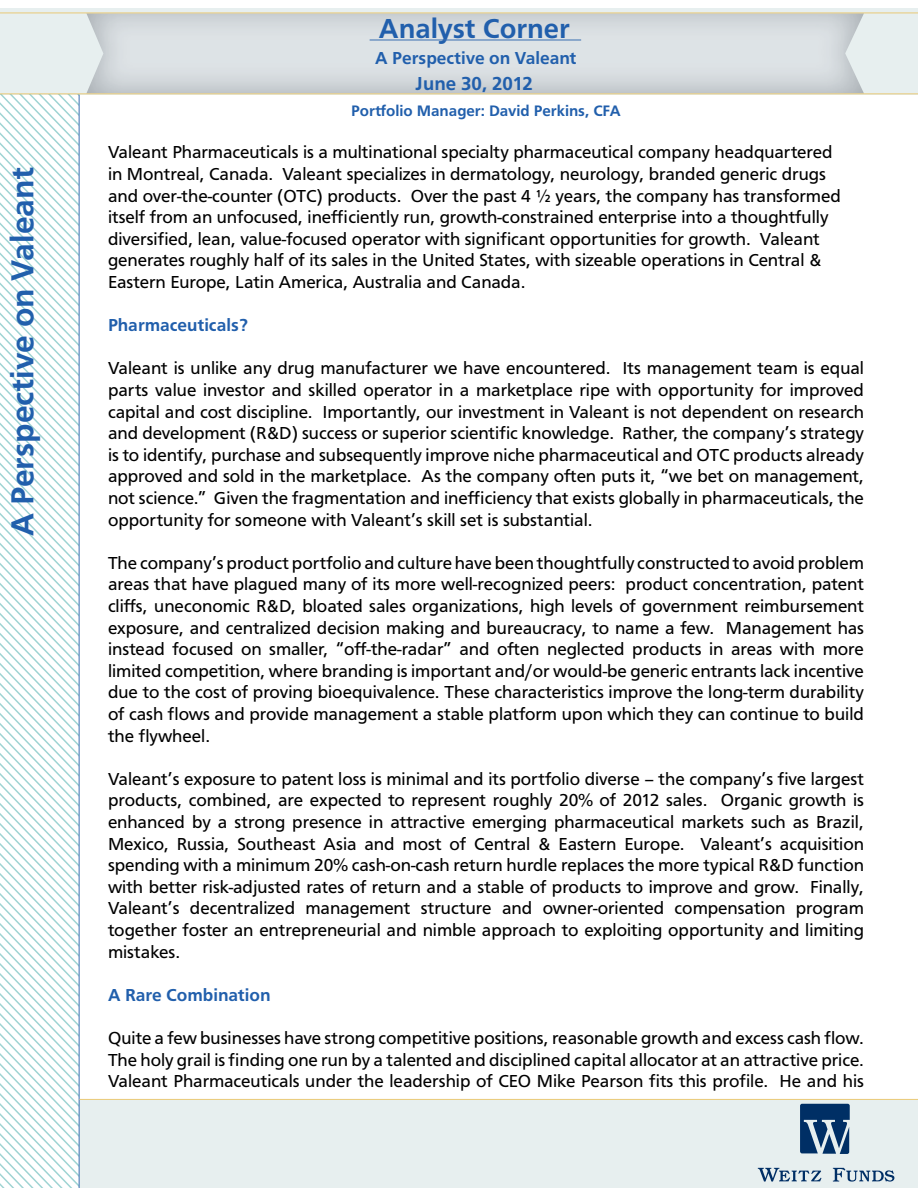
<style>
.page{position:relative;width:918px;height:1188px;background:#fff}
.page>*{position:absolute;margin:0;border:0;box-sizing:border-box;transform-origin:0 0}
.t1{font:700 33px "Carto Gothic Std";color:#215fac}
.t2{font:700 28.5px "Carto Gothic Std";color:#215fac}
.t3{font:700 19.5px "Carto Gothic Std";color:#215fac}
.t4{font:18px/21.6px "Carto Gothic Std";color:#000;text-align:justify}
.t5{font:700 18px "Carto Gothic Std";color:#215fac}
.t6{font:700 15.75px "Carto Gothic Std";color:#215fac}
</style>
<div class="page">
<svg style="left:1px;top:8px;width:917px;height:86px;background:#d9dee1"></svg>
<div style="left:80px;top:1101px;width:838px;height:87px;background:#e7efef"></div>
<svg style="left:1px;top:94px;width:78px;height:1094px"></svg>
<hr style="left:79px;top:94px;width:1px;height:1094px;background:#3a6fb1">
<svg style="left:758px;top:1168px;width:64px;height:14px"></svg>
<svg style="left:833px;top:1168px;width:61px;height:14px"></svg>
<svg style="left:800px;top:1104px;width:50px;height:50px"></svg>
<hr style="left:80px;top:1099px;width:838px;height:1px;background:#e9c976">
<hr style="left:370px;top:40px;width:211px;height:1px;background:#3a6fb1">
<hr style="left:0;top:13px;width:918px;height:1px;background:#e9c976">
<hr style="left:0;top:93px;width:918px;height:1px;background:#e9c976">
<h1 class="t1" style="left:4px;top:536px;width:371px;rotate:-90deg">A Perspective on Valeant</h1>
<h2 class="t2" style="left:379px;top:12px;width:192px">Analyst Corner</h2>
<p class="t3" style="left:416px;top:73px;width:119px">June 30, 2012</p>
<p class="t5" style="left:375px;top:47px;width:203px">A Perspective on Valeant</p>
<p class="t6" style="left:351px;top:102px;width:271px">Portfolio Manager: David Perkins, CFA</p>
<p class="t4" style="left:108px;top:142px;width:734px;text-align:left">Valeant Pharmaceuticals is a multinational specialty pharmaceutical company headquartered in Montreal, Canada. Valeant specializes in dermatology, neurology, branded generic drugs and over-the-counter (OTC) products. Over the past 4 ½ years, the company has transformed itself from an unfocused, inefficiently run, growth-constrained enterprise into a thoughtfully diversified, lean, value-focused operator with significant opportunities for growth. Valeant generates roughly half of its sales in the United States, with sizeable operations in Central &amp; Eastern Europe, Latin America, Australia and Canada.</p>
<p class="t5" style="left:108px;top:315px;width:141px">Pharmaceuticals?</p>
<p class="t4" style="left:108px;top:358px;width:758px">Valeant is unlike any drug manufacturer we have encountered. Its management team is equal parts value investor and skilled operator in a marketplace ripe with opportunity for improved capital and cost discipline. Importantly, our investment in Valeant is not dependent on research and development (R&amp;D) success or superior scientific knowledge. Rather, the company’s strategy is to identify, purchase and subsequently improve niche pharmaceutical and OTC products already approved and sold in the marketplace. As the company often puts it, “we bet on management, not science.” Given the fragmentation and inefficiency that exists globally in pharmaceuticals, the opportunity for someone with Valeant’s skill set is substantial.</p>
<p class="t4" style="left:108px;top:552px;width:758px">The company’s product portfolio and culture have been thoughtfully constructed to avoid problem areas that have plagued many of its more well-recognized peers: product concentration, patent cliffs, uneconomic R&amp;D, bloated sales organizations, high levels of government reimbursement exposure, and centralized decision making and bureaucracy, to name a few. Management has instead focused on smaller, “off-the-radar” and often neglected products in areas with more limited competition, where branding is important and/or would-be generic entrants lack incentive due to the cost of proving bioequivalence. These characteristics improve the long-term durability of cash flows and provide management a stable platform upon which they can continue to build the flywheel.</p>
<p class="t4" style="left:108px;top:768px;width:758px">Valeant’s exposure to patent loss is minimal and its portfolio diverse – the company’s five largest products, combined, are expected to represent roughly 20% of 2012 sales. Organic growth is enhanced by a strong presence in attractive emerging pharmaceutical markets such as Brazil, Mexico, Russia, Southeast Asia and most of Central &amp; Eastern Europe. Valeant’s acquisition spending with a minimum 20% cash-on-cash return hurdle replaces the more typical R&amp;D function with better risk-adjusted rates of return and a stable of products to improve and grow. Finally, Valeant’s decentralized management structure and owner-oriented compensation program together foster an entrepreneurial and nimble approach to exploiting opportunity and limiting mistakes.</p>
<p class="t5" style="left:108px;top:984px;width:164px">A Rare Combination</p>
<p class="t4" style="left:108px;top:1027px;width:758px">Quite a few businesses have strong competitive positions, reasonable growth and excess cash flow.<br>The holy grail is finding one run by a talented and disciplined capital allocator at an attractive price.<br>Valeant Pharmaceuticals under the leadership of CEO Mike Pearson fits this profile. He and his</p>
</div>
